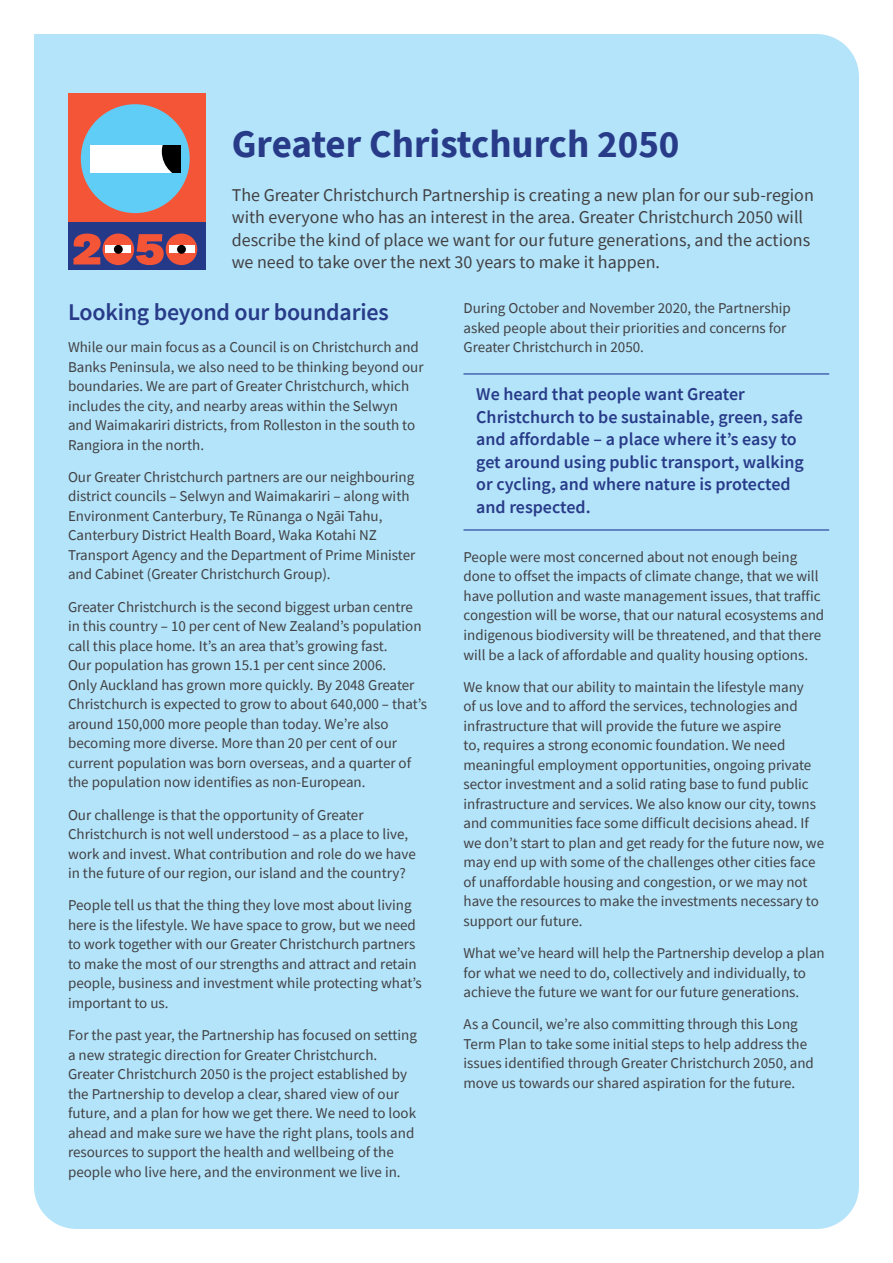
<style>
.page{position:relative;width:893px;height:1263px;background:#fff}
.page>*{position:absolute;margin:0;border:0;box-sizing:border-box;transform-origin:0 0}
.t1{font:700 39px "Source Sans Pro";color:#283b88}
.t2{font:600 24px "Source Sans Pro";letter-spacing:-.01em;color:#283b88}
.t3{font:18px/22.5px "Source Sans Pro";color:#414042}
.t4{font:600 18px/22.5px "Source Sans Pro";color:#283b88}
.t5{font:15px/19.5px "Source Sans Pro";color:#414042}
</style>
<div class="page">
<div style="left:34px;top:34px;width:825px;height:1195px;background:#b4e4fa"></div>
<div style="left:68px;top:221px;width:138px;height:49px;background:#253989"></div>
<div style="left:68px;top:93px;width:138px;height:128px;background:#f55537"></div>
<svg style="left:73px;top:234px;width:28px;height:30px"></svg>
<svg style="left:136px;top:234px;width:28px;height:31px"></svg>
<div style="left:103px;top:234px;width:31px;height:31px;background:#f55537;border-radius:50%"></div>
<div style="left:106px;top:246px;width:25px;height:7px;background:#fff"></div>
<div style="left:166px;top:234px;width:31px;height:31px;background:#f55537;border-radius:50%"></div>
<div style="left:169px;top:246px;width:25px;height:7px;background:#fff"></div>
<div style="left:114px;top:245px;width:9px;height:9px;background:#000;border-radius:50%"></div>
<div style="left:177px;top:245px;width:9px;height:9px;background:#000;border-radius:50%"></div>
<div style="left:81px;top:104px;width:109px;height:109px;background:#5fcdf5;border-radius:50%"></div>
<div style="left:90px;top:145px;width:90px;height:27px;background:#fff"></div>
<svg style="left:162px;top:145px;width:18px;height:27px"></svg>
<hr style="left:463px;top:529px;width:366px;height:2px;background:#4764af">
<hr style="left:463px;top:373px;width:366px;height:2px;background:#4764af">
<h1 class="t1" style="left:232px;top:117px;width:449px">Greater Christchurch 2050</h1>
<p class="t3" style="left:232px;top:183px;width:584px">The Greater Christchurch Partnership is creating a new plan for our sub-region with everyone who has an interest in the area. Greater Christchurch 2050 will describe the kind of place we want for our future generations, and the actions we need to take over the next 30 years to make it happen.</p>
<h2 class="t2" style="left:68px;top:296px;width:322px">Looking beyond our boundaries</h2>
<p class="t5" style="left:68px;top:337px;width:357px">While our main focus as a Council is on Christchurch and Banks Peninsula, we also need to be thinking beyond our boundaries. We are part of Greater Christchurch, which includes the city, and nearby areas within the Selwyn and Waimakariri districts, from Rolleston in the south to Rangiora in the north.</p>
<p class="t5" style="left:68px;top:467px;width:349px">Our Greater Christchurch partners are our neighbouring district councils – Selwyn and Waimakariri – along with Environment Canterbury, Te Rūnanga o Ngāi Tahu, Canterbury District Health Board, Waka Kotahi NZ Transport Agency and the Department of Prime Minister and Cabinet (Greater Christchurch Group).</p>
<p class="t5" style="left:68px;top:597px;width:361px">Greater Christchurch is the second biggest urban centre in this country – 10 per cent of New Zealand’s population call this place home. It’s an area that’s growing fast.<br>Our population has grown 15.1 per cent since 2006.<br>Only Auckland has grown more quickly. By 2048 Greater Christchurch is expected to grow to about 640,000 – that’s around 150,000 more people than today. We’re also becoming more diverse. More than 20 per cent of our current population was born overseas, and a quarter of the population now identifies as non-European.</p>
<p class="t5" style="left:68px;top:805px;width:349px">Our challenge is that the opportunity of Greater Christchurch is not well understood – as a place to live, work and invest. What contribution and role do we have in the future of our region, our island and the country?</p>
<p class="t5" style="left:68px;top:895px;width:355px">People tell us that the thing they love most about living here is the lifestyle. We have space to grow, but we need to work together with our Greater Christchurch partners to make the most of our strengths and attract and retain people, business and investment while protecting what’s important to us.</p>
<p class="t5" style="left:68px;top:1025px;width:350px">For the past year, the Partnership has focused on setting a new strategic direction for Greater Christchurch.<br>Greater Christchurch 2050 is the project established by the Partnership to develop a clear, shared view of our future, and a plan for how we get there. We need to look ahead and make sure we have the right plans, tools and resources to support the health and wellbeing of the people who live here, and the environment we live in.</p>
<p class="t5" style="left:463px;top:298px;width:329px">During October and November 2020, the Partnership asked people about their priorities and concerns for<br>Greater Christchurch in 2050.</p>
<p class="t4" style="left:476px;top:383px;width:329px">We heard that people want Greater Christchurch to be sustainable, green, safe and affordable – a place where it’s easy to get around using public transport, walking or cycling, and where nature is protected and respected.</p>
<p class="t5" style="left:463px;top:547px;width:362px">People were most concerned about not enough being done to offset the impacts of climate change, that we will have pollution and waste management issues, that traffic congestion will be worse, that our natural ecosystems and indigenous biodiversity will be threatened, and that there will be a lack of affordable and quality housing options.</p>
<p class="t5" style="left:463px;top:677px;width:362px">We know that our ability to maintain the lifestyle many<br>of us love and to afford the services, technologies and infrastructure that will provide the future we aspire<br>to, requires a strong economic foundation. We need meaningful employment opportunities, ongoing private sector investment and a solid rating base to fund public infrastructure and services. We also know our city, towns and communities face some difficult decisions ahead. If we don’t start to plan and get ready for the future now, we may end up with some of the challenges other cities face of unaffordable housing and congestion, or we may not have the resources to make the investments necessary to support our future.</p>
<p class="t5" style="left:463px;top:943px;width:363px">What we’ve heard will help the Partnership develop a plan for what we need to do, collectively and individually, to achieve the future we want for our future generations.</p>
<p class="t5" style="left:463px;top:1014px;width:352px">As a Council, we’re also committing through this Long Term Plan to take some initial steps to help address the issues identified through Greater Christchurch 2050, and move us towards our shared aspiration for the future.</p>
</div>
